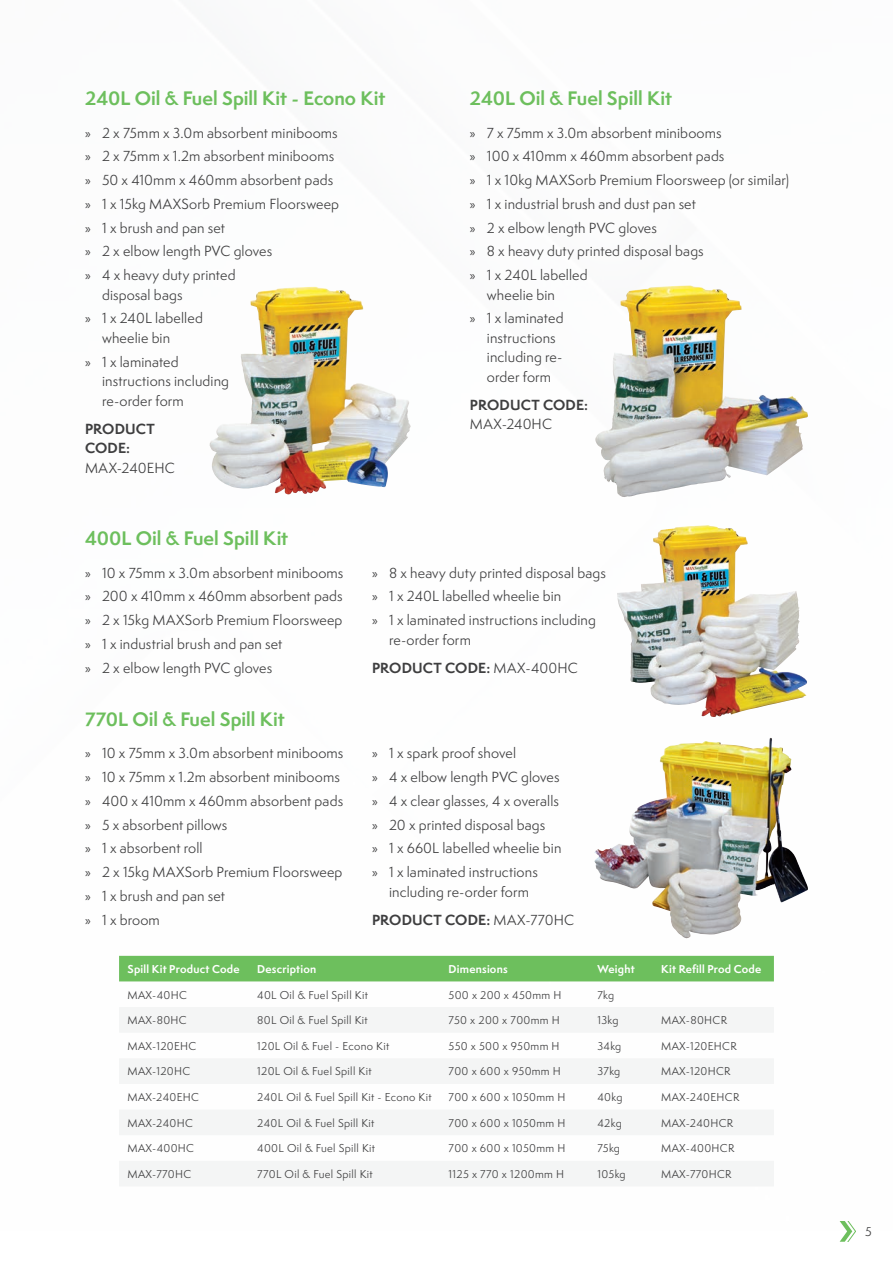
<style>
.page{position:relative;width:893px;height:1263px;background:#fff}
.page>*{position:absolute;margin:0;border:0;box-sizing:border-box;transform-origin:0 0}
.t1{font:700 18px "Semplicita Pro";color:#6dbf5d}
.t2{font:13.5px/19.5px "Semplicita Pro";letter-spacing:.01em;color:#3e3e3f}
.Paragraph{font:700 13.5px/19.5px "Semplicita Pro";letter-spacing:.015em;color:#3e3e3f}
.t3{font:12px "Semplicita Pro";color:#3e3e3f}
.Table_-_Data{font:10.5px "Semplicita Pro";letter-spacing:.03em;color:#3e3e3f}
.Table_-_Header_white{font:700 10.5px "Semplicita Pro";letter-spacing:.02em;color:#fff}
.s1{font-family:"Myriad Pro"}
.s2{font-weight:400}
.s3{font-weight:700}
</style>
<div class="page">
<svg style="left:840px;top:1221px;width:16px;height:21px"></svg>
<img style="left:617px;top:527px;width:190px;height:190px">
<img style="left:594px;top:738px;width:177px;height:197px">
<div style="left:119px;top:956px;width:655px;height:25px;background:#6dbf5d"></div>
<svg style="left:119px;top:1007px;width:655px;height:179px;fill:#f4f5f5"></svg>
<img style="left:209px;top:288px;width:202px;height:207px">
<img style="left:595px;top:285px;width:209px;height:212px">
<p class="t1" style="left:85px;top:85px;width:302px">240L Oil &amp; Fuel Spill Kit - Econo Kit</p>
<p class="t2" style="left:85px;top:123px;width:254px"><span class="s1">»</span> 2 x 75mm x 3.0m absorbent minibooms</p>
<p class="t2" style="left:85px;top:146px;width:251px"><span class="s1">»</span> 2 x 75mm x 1.2m absorbent minibooms</p>
<p class="t2" style="left:85px;top:170px;width:250px"><span class="s1">»</span> 50 x 410mm x 460mm absorbent pads</p>
<p class="t2" style="left:85px;top:194px;width:256px"><span class="s1">»</span> 1 x 15kg MAXSorb Premium Floorsweep</p>
<p class="t2" style="left:85px;top:218px;width:141px"><span class="s1">»</span> 1 x brush and pan set</p>
<p class="t2" style="left:85px;top:241px;width:189px"><span class="s1">»</span> 2 x elbow length PVC gloves</p>
<p class="t2" style="left:102px;top:265px;width:135px;text-indent:-17px"><span class="s1">»</span> 4 x heavy duty printed disposal bags</p>
<p class="t2" style="left:102px;top:308px;width:102px;text-indent:-17px"><span class="s1">»</span> 1 x 240L labelled wheelie bin</p>
<p class="t2" style="left:102px;top:352px;width:129px;text-indent:-17px"><span class="s1">»</span> 1 x laminated instructions including re-order form</p>
<p class="Paragraph" style="left:85px;top:418px;width:91px">PRODUCT<br>CODE:<br><span class="s2">MAX-240EHC</span></p>
<p class="t1" style="left:470px;top:85px;width:204px">240L Oil &amp; Fuel Spill Kit</p>
<p class="t2" style="left:470px;top:123px;width:253px"><span class="s1">»</span> 7 x 75mm x 3.0m absorbent minibooms</p>
<p class="t2" style="left:470px;top:146px;width:256px"><span class="s1">»</span> 100 x 410mm x 460mm absorbent pads</p>
<p class="t2" style="left:470px;top:170px;width:321px"><span class="s1">»</span> 1 x 10kg MAXSorb Premium Floorsweep (or similar)</p>
<p class="t2" style="left:470px;top:194px;width:227px"><span class="s1">»</span> 1 x industrial brush and dust pan set</p>
<p class="t2" style="left:470px;top:218px;width:189px"><span class="s1">»</span> 2 x elbow length PVC gloves</p>
<p class="t2" style="left:470px;top:241px;width:235px"><span class="s1">»</span> 8 x heavy duty printed disposal bags</p>
<p class="t2" style="left:487px;top:265px;width:102px;text-indent:-17px"><span class="s1">»</span> 1 x 240L labelled wheelie bin</p>
<p class="t2" style="left:487px;top:308px;width:78px;text-indent:-17px"><span class="s1">»</span> 1 x laminated instructions including re&shy;order form</p>
<p class="Paragraph" style="left:470px;top:395px;width:120px">PRODUCT CODE:<br><span class="s2">MAX-240HC</span></p>
<h1 class="t1" style="left:85px;top:525px;width:205px">400L Oil &amp; Fuel Spill Kit</h1>
<p class="t2" style="left:85px;top:561px;width:260px;line-height:23.7px"><span class="s1">»</span> 10 x 75mm x 3.0m absorbent minibooms <span class="s1">»</span> 200 x 410mm x 460mm absorbent pads <span class="s1">»</span> 2 x 15kg MAXSorb Premium Floorsweep <span class="s1">»</span> 1 x industrial brush and pan set<br><span class="s1">»</span> 2 x elbow length PVC gloves</p>
<p class="t1" style="left:85px;top:706px;width:201px">770L Oil &amp; Fuel Spill Kit</p>
<p class="t2" style="left:85px;top:743px;width:260px"><span class="s1">»</span> 10 x 75mm x 3.0m absorbent minibooms</p>
<p class="t2" style="left:85px;top:767px;width:256px"><span class="s1">»</span> 10 x 75mm x 1.2m absorbent minibooms</p>
<p class="t2" style="left:85px;top:791px;width:260px"><span class="s1">»</span> 400 x 410mm x 460mm absorbent pads</p>
<p class="t2" style="left:85px;top:815px;width:144px"><span class="s1">»</span> 5 x absorbent pillows</p>
<p class="t2" style="left:85px;top:838px;width:119px"><span class="s1">»</span> 1 x absorbent roll</p>
<p class="t2" style="left:85px;top:862px;width:259px"><span class="s1">»</span> 2 x 15kg MAXSorb Premium Floorsweep</p>
<p class="t2" style="left:85px;top:886px;width:141px"><span class="s1">»</span> 1 x brush and pan set</p>
<p class="t2" style="left:85px;top:910px;width:76px"><span class="s1">»</span> 1 x broom</p>
<p class="t2" style="left:372px;top:563px;width:235px"><span class="s1">»</span> 8 x heavy duty printed disposal bags</p>
<p class="t2" style="left:372px;top:586px;width:191px"><span class="s1">»</span> 1 x 240L labelled wheelie bin</p>
<p class="t2" style="left:389px;top:610px;width:208px;text-indent:-17px"><span class="s1">»</span> 1 x laminated instructions including re-order form</p>
<p class="Paragraph" style="left:372px;top:657px;width:207px">PRODUCT CODE: <span class="s2">MAX-400HC</span></p>
<p class="t2" style="left:372px;top:741px;width:191px;line-height:23.7px"><span class="s1">»</span> 1 x spark proof shovel<br><span class="s1">»</span> 4 x elbow length PVC gloves <span class="s1">»</span> 4 x clear glasses, 4 x overalls <span class="s1">»</span> 20 x printed disposal bags<br><span class="s1">»</span> 1 x 660L labelled wheelie bin <span class="s1">»</span> 1 x laminated instructions</p>
<p class="t2" style="left:372px;top:877px;width:204px;line-height:28px;text-indent:17px">including re-order form<br><span class="s3">PRODUCT CODE:</span> MAX-770HC</p>
<p class="Table_-_Header_white" style="left:128px;top:961px;width:113px">Spill Kit Product Code</p>
<p class="Table_-_Header_white" style="left:257px;top:961px;width:61px">Description</p>
<p class="Table_-_Header_white" style="left:449px;top:961px;width:61px">Dimensions</p>
<p class="Table_-_Header_white" style="left:597px;top:961px;width:39px">Weight</p>
<p class="Table_-_Header_white" style="left:661px;top:961px;width:102px">Kit Refill Prod Code</p>
<p class="Table_-_Data" style="left:128px;top:987px;width:61px">MAX-40HC</p>
<p class="Table_-_Data" style="left:257px;top:987px;width:112px">40L Oil &amp; Fuel Spill Kit</p>
<p class="Table_-_Data" style="left:449px;top:987px;width:114px">500 x 200 x 450mm H</p>
<p class="Table_-_Data" style="left:597px;top:987px;width:18px">7kg</p>
<p class="Table_-_Data" style="left:128px;top:1013px;width:61px">MAX-80HC</p>
<p class="Table_-_Data" style="left:257px;top:1013px;width:112px">80L Oil &amp; Fuel Spill Kit</p>
<p class="Table_-_Data" style="left:449px;top:1013px;width:113px">750 x 200 x 700mm H</p>
<p class="Table_-_Data" style="left:597px;top:1013px;width:23px">13kg</p>
<p class="Table_-_Data" style="left:661px;top:1013px;width:67px">MAX-80HCR</p>
<p class="Table_-_Data" style="left:128px;top:1038px;width:70px">MAX-120EHC</p>
<p class="Table_-_Data" style="left:257px;top:1038px;width:133px">120L Oil &amp; Fuel - Econo Kit</p>
<p class="Table_-_Data" style="left:449px;top:1038px;width:112px">550 x 500 x 950mm H</p>
<p class="Table_-_Data" style="left:597px;top:1038px;width:25px">34kg</p>
<p class="Table_-_Data" style="left:661px;top:1038px;width:77px">MAX-120EHCR</p>
<p class="Table_-_Data" style="left:128px;top:1064px;width:64px">MAX-120HC</p>
<p class="Table_-_Data" style="left:257px;top:1064px;width:116px">120L Oil &amp; Fuel Spill Kit</p>
<p class="Table_-_Data" style="left:449px;top:1064px;width:114px">700 x 600 x 950mm H</p>
<p class="Table_-_Data" style="left:597px;top:1064px;width:24px">37kg</p>
<p class="Table_-_Data" style="left:661px;top:1064px;width:71px">MAX-120HCR</p>
<p class="Table_-_Data" style="left:128px;top:1090px;width:73px">MAX-240EHC</p>
<p class="Table_-_Data" style="left:257px;top:1090px;width:176px">240L Oil &amp; Fuel Spill Kit - Econo Kit</p>
<p class="Table_-_Data" style="left:449px;top:1090px;width:118px">700 x 600 x 1050mm H</p>
<p class="Table_-_Data" style="left:597px;top:1090px;width:26px">40kg</p>
<p class="Table_-_Data" style="left:661px;top:1090px;width:80px">MAX-240EHCR</p>
<p class="Table_-_Data" style="left:128px;top:1115px;width:67px">MAX-240HC</p>
<p class="Table_-_Data" style="left:257px;top:1115px;width:119px">240L Oil &amp; Fuel Spill Kit</p>
<p class="Table_-_Data" style="left:449px;top:1115px;width:118px">700 x 600 x 1050mm H</p>
<p class="Table_-_Data" style="left:597px;top:1115px;width:26px">42kg</p>
<p class="Table_-_Data" style="left:661px;top:1115px;width:73px">MAX-240HCR</p>
<p class="Table_-_Data" style="left:128px;top:1141px;width:68px">MAX-400HC</p>
<p class="Table_-_Data" style="left:257px;top:1141px;width:119px">400L Oil &amp; Fuel Spill Kit</p>
<p class="Table_-_Data" style="left:449px;top:1141px;width:118px">700 x 600 x 1050mm H</p>
<p class="Table_-_Data" style="left:597px;top:1141px;width:24px">75kg</p>
<p class="Table_-_Data" style="left:661px;top:1141px;width:75px">MAX-400HCR</p>
<p class="Table_-_Data" style="left:128px;top:1166px;width:65px">MAX-770HC</p>
<p class="Table_-_Data" style="left:257px;top:1166px;width:117px">770L Oil &amp; Fuel Spill Kit</p>
<p class="Table_-_Data" style="left:449px;top:1166px;width:117px">1125 x 770 x 1200mm H</p>
<p class="Table_-_Data" style="left:597px;top:1166px;width:30px">105kg</p>
<p class="Table_-_Data" style="left:661px;top:1166px;width:72px">MAX-770HCR</p>
<p class="t3" style="left:865px;top:1223px;width:8px">5</p>
</div>
